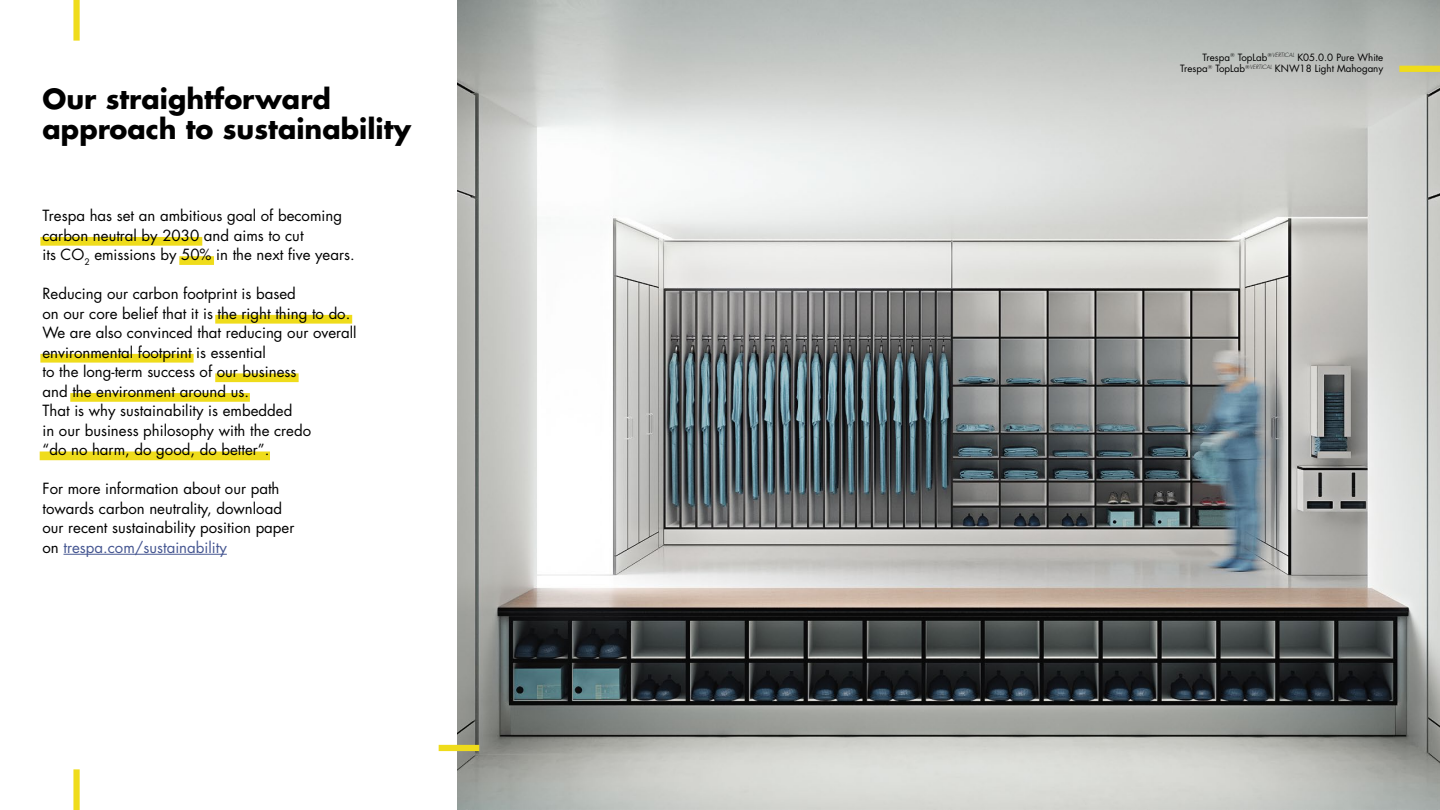
<style>
.page{position:relative;width:1440px;height:810px;background:#fff}
.page>*{position:absolute;margin:0;border:0;box-sizing:border-box;transform-origin:0 0}
.t1{font:700 27px/30px "Futura Std";color:#000}
.t2{font:15px/19.5px "Futura Std";color:#000}
.t3{font:9.75px/11.2px "Futura Std";color:#000;text-align:right}
.s1{color:#465792}
</style>
<div class="page">
<img style="left:457px;top:0;width:983px;height:809px">
<div style="left:1399px;top:66px;width:41px;height:6px;background:#efdc1b"></div>
<div style="left:439px;top:745px;width:40px;height:6px;background:#efdc1b"></div>
<div style="left:40px;top:237px;width:162px;height:9px;background:#efdc1b"></div>
<div style="left:179px;top:256px;width:35px;height:9px;background:#efdc1b"></div>
<div style="left:40px;top:354px;width:154px;height:9px;background:#efdc1b"></div>
<div style="left:215px;top:315px;width:137px;height:9px;background:#efdc1b"></div>
<div style="left:215px;top:373px;width:84px;height:9px;background:#efdc1b"></div>
<div style="left:70px;top:393px;width:180px;height:9px;background:#efdc1b"></div>
<div style="left:40px;top:452px;width:230px;height:8px;background:#efdc1b"></div>
<div style="left:73px;top:769px;width:7px;height:41px;background:#efdc1b"></div>
<div style="left:73px;top:0;width:7px;height:41px;background:#efdc1b"></div>
<hr style="left:63px;top:554px;width:164px;height:1px;background:#465792">
<h1 class="t1" style="left:43px;top:84px;width:370px">Our straightforward approach to sustainability</h1>
<p class="t2" style="left:43px;top:206px;width:314px">Trespa has set an ambitious goal of becoming carbon neutral by 2030 and aims to cut<br>its CO<sub>2</sub> emissions by 50% in the next five years.</p>
<p class="t2" style="left:43px;top:284px;width:316px">Reducing our carbon footprint is based<br>on our core belief that it is the right thing to do.<br>We are also convinced that reducing our overall environmental footprint is essential<br>to the long-term success of our business<br>and the environment around us.<br>That is why sustainability is embedded<br>in our business philosophy with the credo<br>“do no harm, do good, do better”.</p>
<p class="t2" style="left:43px;top:479px;width:253px">For more information about our path towards carbon neutrality, download our recent sustainability position paper on <span class="s1">trespa.com/sustainability</span></p>
<p class="t3" style="left:1180px;top:52px;width:205px">Trespa<sup>®</sup> TopLab<sup>®</sup><sup>VERTICAL</sup> K05.0.0 Pure White<br>Trespa<sup>®</sup> TopLab<sup>®</sup><sup>VERTICAL</sup> KNW18 Light Mahogany</p>
</div>
